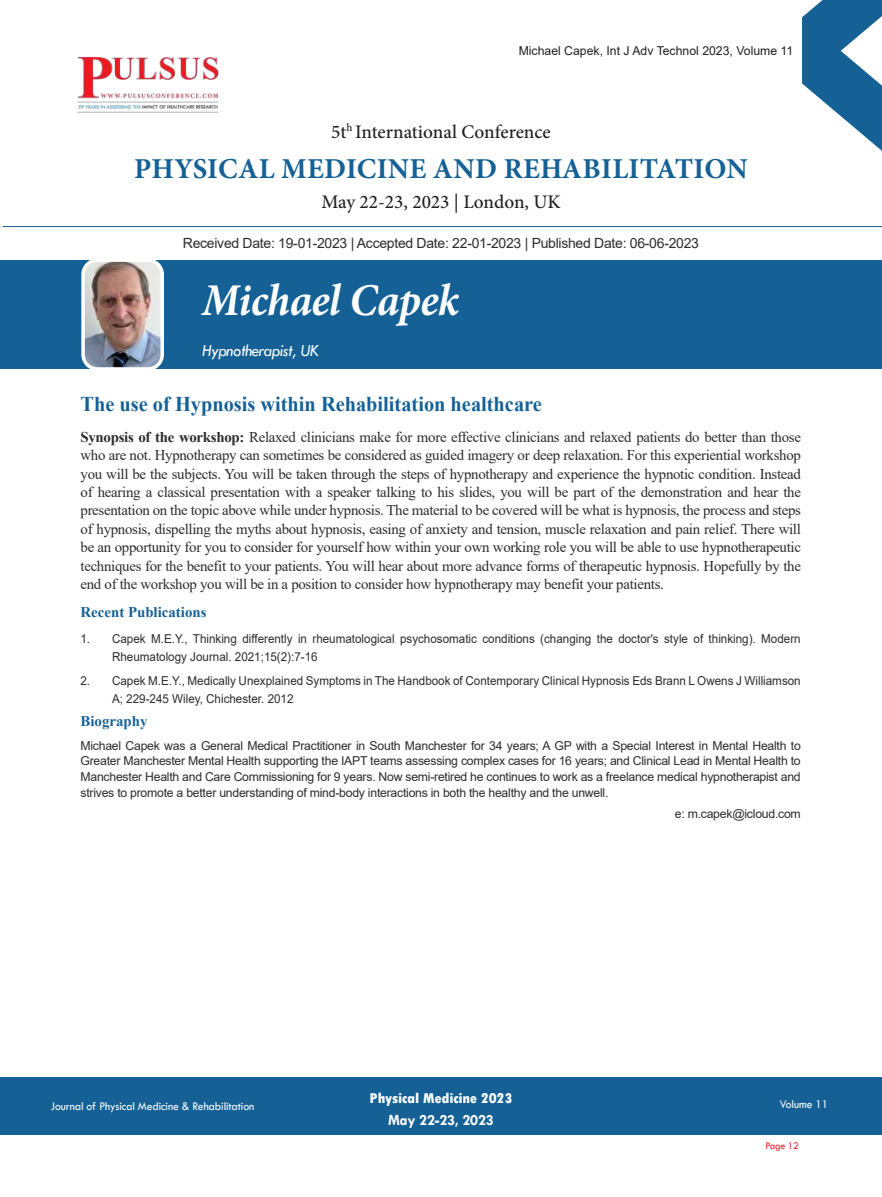
<style>
.page{position:relative;width:882px;height:1197px;background:#fff}
.page>*{position:absolute;margin:0;border:0;box-sizing:border-box;transform-origin:0 0}
.t1{font:italic 700 45.5px "Minion Pro";letter-spacing:-.015em;color:#fff;scale:.95 1}
.t2{font:700 28.88px "Minion Pro";letter-spacing:.01em;color:#156196}
.t3{font:700 21px "Times New Roman";color:#156196}
.t4{font:500 19.25px "Minion Pro";color:#231f20}
.t5{font:italic 17.5px "Tw Cen";letter-spacing:-.025em;color:#fff;scale:.95 1}
.t6{font:700 15.75px "Tw Cen";letter-spacing:-.01em;color:#fff;scale:.95 1}
.t7{font:14.88px/18.4px "Times New Roman";letter-spacing:-.02em;color:#2e2b2c;text-align:justify}
.t8{font:700 14.88px "Times New Roman";color:#156196}
.t9{font:800 condensed 14.88px "Tw Cen";letter-spacing:-.01em;color:#fff;scale:1.1 1}
.t10{font:14px "Arial";letter-spacing:-.02em;color:#2e2b2c}
.t11{font:12.25px/15.8px "Arial";color:#2e2b2c;text-align:justify}
.t12{font:12.25px/18.4px "Arial";color:#2e2b2c;scale:.95 1}
.t13{font:12.25px "Tw Cen";letter-spacing:-.01em;color:#fff;scale:.95 1}
.t14{font:12.25px "Arial";color:#231f20}
.t15{font:12.25px "Arial";letter-spacing:-.02em;color:#2e2b2c}
.t16{font:10.5px "Tw Cen";letter-spacing:-.02em;color:#ee1d23;scale:.95 1}
.s1{font-weight:700}
</style>
<div class="page">
<div style="left:0;top:1077px;width:882px;height:58px;background:#156196"></div>
<hr style="left:3px;top:226px;width:879px;height:1px;background:#156196">
<svg style="left:802px;top:0;width:80px;height:151px"></svg>
<img style="left:77px;top:56px;width:142px;height:57px">
<div style="left:0;top:260px;width:882px;height:109px;background:#156196"></div>
<img style="left:86px;top:263px;width:73px;height:103px">
<div style="left:81px;top:258px;width:83px;height:113px;border:4px solid #fff;border-radius:14px"></div>
<p class="t14" style="left:519px;top:43px;width:276px">Michael Capek, Int J Adv Technol 2023, Volume 11</p>
<p class="t4" style="left:331px;top:118px;width:221px">5t<sup>h</sup> International Conference</p>
<h2 class="t2" style="left:134px;top:148px;width:615px">PHYSICAL MEDICINE AND REHABILITATION</h2>
<p class="t4" style="left:321px;top:188px;width:241px">May 22-23, 2023 | London, UK</p>
<p class="t10" style="left:183px;top:234px;width:518px">Received Date: 19-01-2023 | Accepted Date: 22-01-2023 | Published Date: 06-06-2023</p>
<h1 class="t1" style="left:202px;top:268px;width:272px">Michael Capek</h1>
<p class="t5" style="left:202px;top:340px;width:125px">Hypnotherapist, UK</p>
<h3 class="t3" style="left:81px;top:389px;width:463px">The use of Hypnosis within Rehabilitation healthcare</h3>
<p class="t7" style="left:81px;top:427px;width:722px"><span class="s1">Synopsis of the workshop:</span> Relaxed clinicians make for more effective clinicians and relaxed patients do better than those who are not. Hypnotherapy can sometimes be considered as guided imagery or deep relaxation. For this experiential workshop you will be the subjects. You will be taken through the steps of hypnotherapy and experience the hypnotic condition. Instead of hearing a classical presentation with a speaker talking to his slides, you will be part of the demonstration and hear the presentation on the topic above while under hypnosis. The material to be covered will be what is hypnosis, the process and steps of hypnosis, dispelling the myths about hypnosis, easing of anxiety and tension, muscle relaxation and pain relief. There will be an opportunity for you to consider for yourself how within your own working role you will be able to use hypnotherapeutic techniques for the benefit to your patients. You will hear about more advance forms of therapeutic hypnosis. Hopefully by the end of the workshop you will be in a position to consider how hypnotherapy may benefit your patients.</p>
<p class="t8" style="left:81px;top:602px;width:128px">Recent Publications</p>
<p class="t12" style="left:112px;top:629px;width:726px;text-indent:-32px">1. Capek M.E.Y., Thinking differently in rheumatological psychosomatic conditions (changing the doctor's style of thinking). Modern<br>Rheumatology Journal. 2021;15(2):7-16</p>
<p class="t12" style="left:112px;top:671px;width:726px;text-indent:-32px">2. Capek M.E.Y., Medically Unexplained Symptoms in The Handbook of Contemporary Clinical Hypnosis Eds Brann L Owens J Williamson<br>A; 229-245 Wiley, Chichester. 2012</p>
<p class="t8" style="left:81px;top:711px;width:68px">Biography</p>
<p class="t11" style="left:81px;top:737px;width:722px">Michael Capek was a General Medical Practitioner in South Manchester for 34 years; A GP with a Special Interest in Mental Health to Greater Manchester Mental Health supporting the IAPT teams assessing complex cases for 16 years; and Clinical Lead in Mental Health to Manchester Health and Care Commissioning for 9 years. Now semi-retired he continues to work as a freelance medical hypnotherapist and strives to promote a better understanding of mind-body interactions in both the healthy and the unwell.</p>
<p class="t15" style="left:675px;top:805px;width:127px">e: m.capek@icloud.com</p>
<p class="t9" style="left:370px;top:1089px;width:131px">Physical Medicine 2023</p>
<p class="t6" style="left:388px;top:1111px;width:113px">May 22-23, 2023</p>
<p class="t13" style="left:51px;top:1099px;width:216px">Journal of Physical Medicine &amp; Rehabilitation</p>
<p class="t13" style="left:780px;top:1097px;width:53px">Volume 11</p>
<p class="t16" style="left:765px;top:1140px;width:37px">Page 12</p>
</div>
